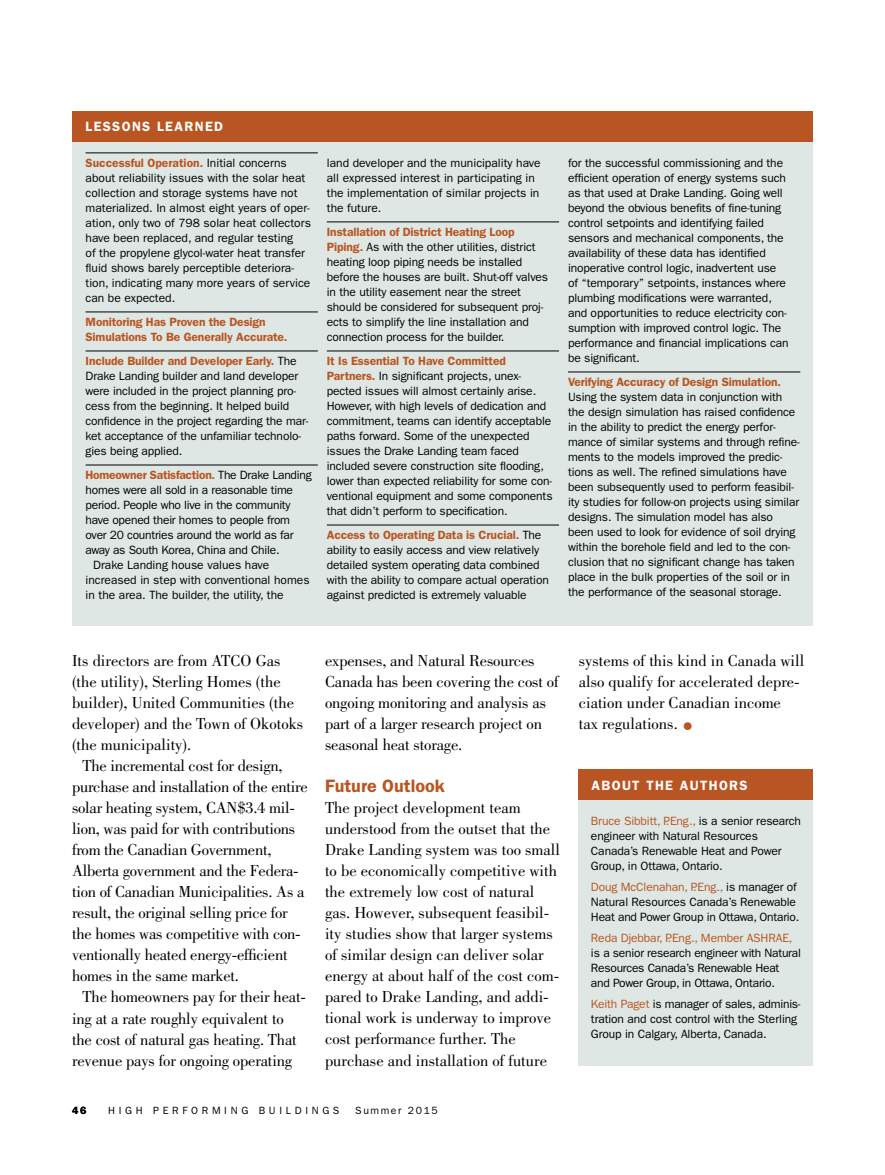
<style>
.page{position:relative;width:885px;height:1175px;background:#fff}
.page>*{position:absolute;margin:0;border:0;box-sizing:border-box;transform-origin:0 0}
.t1{font:600 18px "ITC Franklin Gothic Std";color:#b95522}
.t2{font:16.5px/21px "Bodoni Std";color:#000}
.t3{font:600 13.5px "ITC Franklin Gothic Std";letter-spacing:.1em;color:#fff}
.t4{font:12px/15px "ITC Franklin Gothic Std";letter-spacing:-.01em;color:#000}
.t5{font:600 12px/15px "ITC Franklin Gothic Std";letter-spacing:-.01em;color:#b95522}
.t6{font:12px "ITC Franklin Gothic Std";letter-spacing:-.01em;color:#b95522}
.t7{font:10.5px "ITC Franklin Gothic Std";letter-spacing:.35em;color:#000}
.t8{font:10.5px "ITC Franklin Gothic Std";letter-spacing:.15em;color:#000}
.t9{font:600 10.5px "ITC Franklin Gothic Std";color:#000}
.s1{font-weight:600;color:#b95522}
.s2{font-weight:400;color:#000}
.s3{font-size:24px;color:#b95522}
.s4{color:#b95522}
</style>
<div class="page">
<div style="left:578px;top:800px;width:234px;height:265px;background:#dee7e4"></div>
<div style="left:578px;top:770px;width:234px;height:30px;background:#b95522"></div>
<div style="left:72px;top:141px;width:740px;height:485px;background:#dee7e4"></div>
<div style="left:72px;top:111px;width:740px;height:30px;background:#b95522"></div>
<hr style="left:86px;top:153px;width:232px;height:1px;background:#000">
<hr style="left:86px;top:312px;width:232px;height:1px;background:#000">
<hr style="left:86px;top:351px;width:232px;height:1px;background:#000">
<hr style="left:86px;top:465px;width:232px;height:1px;background:#000">
<hr style="left:327px;top:222px;width:232px;height:1px;background:#000">
<hr style="left:327px;top:351px;width:232px;height:1px;background:#000">
<hr style="left:327px;top:525px;width:232px;height:1px;background:#000">
<hr style="left:568px;top:372px;width:232px;height:1px;background:#000">
<p class="t3" style="left:86px;top:118px;width:139px">LESSONS LEARNED</p>
<p class="t4" style="left:86px;top:155px;width:227px"><span class="s1">Successful Operation.</span> Initial concerns about reliability issues with the solar heat collection and storage systems have not materialized. In almost eight years of oper&shy;ation, only two of 798 solar heat collectors have been replaced, and regular testing<br>of the propylene glycol-water heat transfer fluid shows barely perceptible deteriora&shy;tion, indicating many more years of service can be expected.</p>
<p class="t5" style="left:86px;top:314px;width:203px">Monitoring Has Proven the Design<br>Simulations To Be Generally Accurate.</p>
<p class="t4" style="left:86px;top:353px;width:224px"><span class="s1">Include Builder and Developer Early.</span> The Drake Landing builder and land developer were included in the project planning pro&shy;cess from the beginning. It helped build confidence in the project regarding the mar&shy;ket acceptance of the unfamiliar technolo&shy;gies being applied.</p>
<p class="t5" style="left:86px;top:467px;width:228px">Homeowner Satisfaction. <span class="s2">The Drake Landing</span></p>
<p class="t4" style="left:86px;top:482px;width:209px">homes were all sold in a reasonable time</p>
<p class="t4" style="left:86px;top:497px;width:206px">period. People who live in the community</p>
<p class="t4" style="left:86px;top:512px;width:206px">have opened their homes to people from</p>
<p class="t4" style="left:86px;top:527px;width:209px">over 20 countries around the world as far</p>
<p class="t4" style="left:86px;top:542px;width:195px">away as South Korea, China and Chile.</p>
<p class="t4" style="left:93px;top:557px;width:178px">Drake Landing house values have</p>
<p class="t4" style="left:86px;top:572px;width:225px">increased in step with conventional homes</p>
<p class="t4" style="left:86px;top:587px;width:199px">in the area. The builder, the utility, the</p>
<p class="t4" style="left:327px;top:155px;width:215px">land developer and the municipality have all expressed interest in participating in the implementation of similar projects in the future.</p>
<p class="t4" style="left:327px;top:224px;width:223px"><span class="s1">Installation of District Heating Loop Piping.</span> As with the other utilities, district heating loop piping needs be installed before the houses are built. Shut-off valves in the utility easement near the street should be considered for subsequent proj&shy;ects to simplify the line installation and connection process for the builder.</p>
<p class="t4" style="left:327px;top:353px;width:227px"><span class="s1">It Is Essential To Have Committed Partners.</span> In significant projects, unex&shy;pected issues will almost certainly arise.<br>However, with high levels of dedication and commitment, teams can identify acceptable paths forward. Some of the unexpected issues the Drake Landing team faced included severe construction site flooding, lower than expected reliability for some con&shy;ventional equipment and some components that didn’t perform to specification.</p>
<p class="t4" style="left:327px;top:527px;width:223px"><span class="s1">Access to Operating Data is Crucial.</span> The ability to easily access and view relatively detailed system operating data combined with the ability to compare actual operation against predicted is extremely valuable</p>
<p class="t4" style="left:568px;top:155px;width:222px">for the successful commissioning and the efficient operation of energy systems such as that used at Drake Landing. Going well beyond the obvious benefits of fine-tuning control setpoints and identifying failed sensors and mechanical components, the availability of these data has identified inoperative control logic, inadvertent use of “temporary” setpoints, instances where plumbing modifications were warranted, and opportunities to reduce electricity con&shy;sumption with improved control logic. The performance and financial implications can be significant.</p>
<p class="t5" style="left:568px;top:374px;width:214px">Verifying Accuracy of Design Simulation.</p>
<p class="t4" style="left:568px;top:389px;width:233px">Using the system data in conjunction with the design simulation has raised confidence in the ability to predict the energy perfor&shy;mance of similar systems and through refine&shy;ments to the models improved the predic&shy;tions as well. The refined simulations have been subsequently used to perform feasibil&shy;ity studies for follow-on projects using similar designs. The simulation model has also been used to look for evidence of soil drying within the borehole field and led to the con&shy;clusion that no significant change has taken place in the bulk properties of the soil or in the performance of the seasonal storage.</p>
<h2 class="t2" style="left:72px;top:650px;width:233px">Its directors are from ATCO Gas (the utility), Sterling Homes (the builder), United Communities (the developer) and the Town of Okotoks (the municipality).</h2>
<p class="t2" style="left:72px;top:755px;width:237px;text-indent:10px">The incremental cost for design, purchase and installation of the entire solar heating system, CAN$3.4 mil&shy;lion, was paid for with contributions from the Canadian Government, Alberta government and the Federa&shy;tion of Canadian Municipalities. As a result, the original selling price for the homes was competitive with con&shy;ventionally heated energy-efficient homes in the same market.</p>
<h2 class="t2" style="left:72px;top:986px;width:235px;text-indent:10px">The homeowners pay for their heat&shy;ing at a rate roughly equivalent to the cost of natural gas heating. That revenue pays for ongoing operating</h2>
<h2 class="t2" style="left:325px;top:650px;width:235px">expenses, and Natural Resources<br>Canada has been covering the cost of ongoing monitoring and analysis as part of a larger research project on seasonal heat storage.</h2>
<h1 class="t1" style="left:325px;top:775px;width:121px">Future Outlook</h1>
<p class="t2" style="left:325px;top:797px;width:236px">The project development team understood from the outset that the Drake Landing system was too small to be economically competitive with the extremely low cost of natural gas. However, subsequent feasibil&shy;ity studies show that larger systems of similar design can deliver solar energy at about half of the cost com&shy;pared to Drake Landing, and addi&shy;tional work is underway to improve cost performance further. The purchase and installation of future</p>
<p class="t9" style="left:72px;top:1104px;width:16px">46</p>
<p class="t7" style="left:108px;top:1104px;width:233px">HIGH PERFORMING BUILDINGS</p>
<p class="t8" style="left:355px;top:1104px;width:84px">Summer 2015</p>
<h2 class="t2" style="left:578px;top:650px;width:227px">systems of this kind in Canada will also qualify for accelerated depre&shy;ciation under Canadian income<br>tax regulations. <span class="s3">•</span></h2>
<p class="t3" style="left:591px;top:777px;width:158px">ABOUT THE AUTHORS</p>
<p class="t4" style="left:590px;top:814px;width:211px"><span class="s4">Bruce Sibbitt, P.Eng.,</span> is a senior research engineer with Natural Resources Canada’s Renewable Heat and Power Group, in Ottawa, Ontario.</p>
<p class="t4" style="left:590px;top:880px;width:210px"><span class="s4">Doug McClenahan, P.Eng.,</span> is manager of<br>Natural Resources Canada’s Renewable<br>Heat and Power Group in Ottawa, Ontario.</p>
<p class="t6" style="left:590px;top:931px;width:203px">Reda Djebbar, P.Eng., Member ASHRAE,</p>
<p class="t4" style="left:590px;top:946px;width:211px">is a senior research engineer with Natural<br>Resources Canada’s Renewable Heat and Power Group, in Ottawa, Ontario.</p>
<p class="t4" style="left:590px;top:997px;width:211px"><span class="s4">Keith Paget</span> is manager of sales, adminis&shy;tration and cost control with the Sterling<br>Group in Calgary, Alberta, Canada.</p>
</div>
